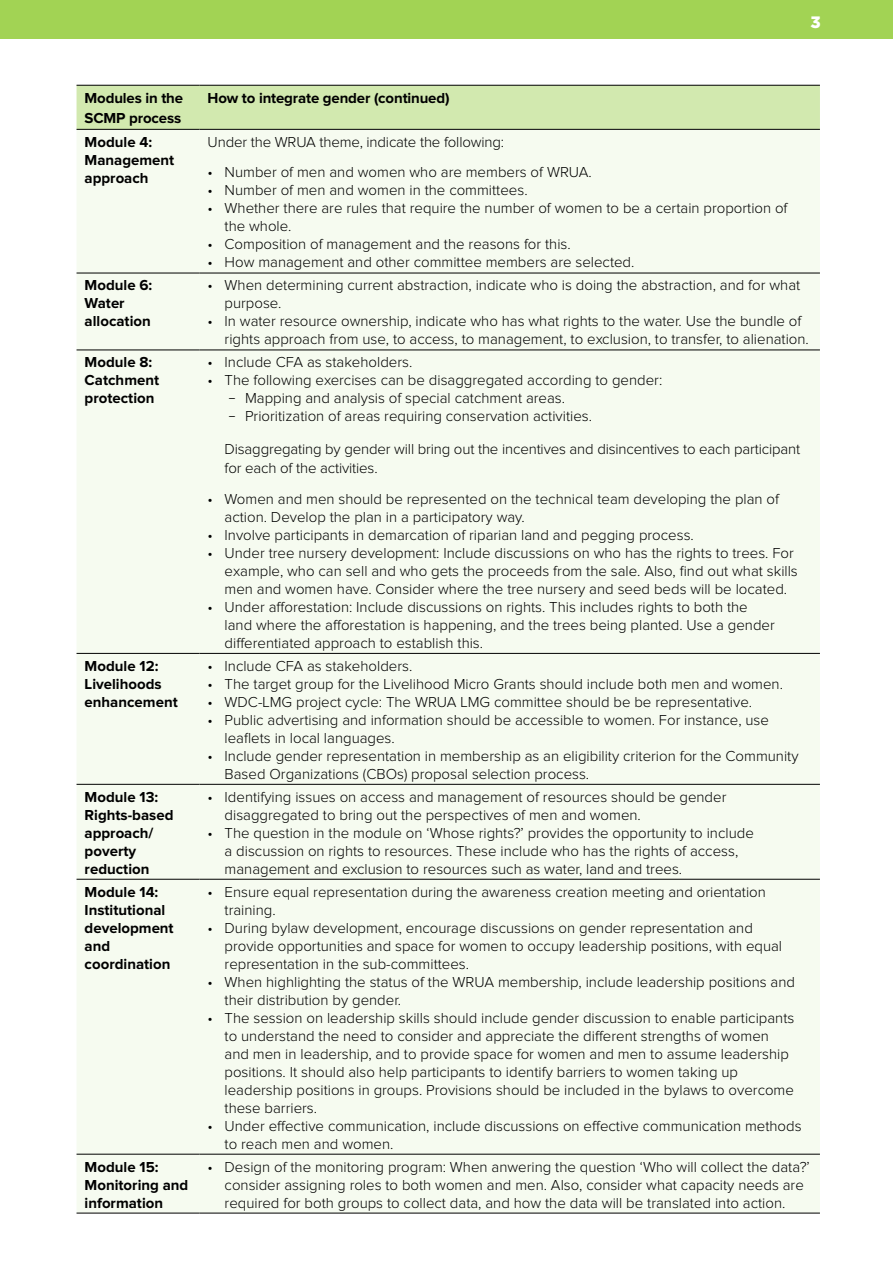
<style>
.page{position:relative;width:893px;height:1263px;background:#fff}
.page>*{position:absolute;margin:0;border:0;box-sizing:border-box;transform-origin:0 0}
.t1{font:900 16.5px "Gotham";color:#fff}
.t2{font:300 15px/18px "Proxima Nova";color:#000}
.t3{font:700 15px/18px "Proxima Nova";color:#000}
.s1{font-family:"Gotham"}
</style>
<div class="page">
<div style="left:0;top:0;width:893px;height:39px;background:#a2d354"></div>
<div style="left:77px;top:86px;width:743px;height:43px;background:#d2e9af"></div>
<div style="left:77px;top:130px;width:743px;height:1083px;background:#f6fbf0"></div>
<hr style="left:77px;top:273px;width:122px;height:1px;background:#000">
<hr style="left:199px;top:273px;width:621px;height:1px;background:#000">
<hr style="left:77px;top:350px;width:122px;height:1px;background:#000">
<hr style="left:199px;top:350px;width:621px;height:1px;background:#000">
<hr style="left:77px;top:653px;width:122px;height:1px;background:#000">
<hr style="left:199px;top:653px;width:621px;height:1px;background:#000">
<hr style="left:77px;top:784px;width:122px;height:1px;background:#000">
<hr style="left:199px;top:784px;width:621px;height:1px;background:#000">
<hr style="left:77px;top:879px;width:122px;height:1px;background:#000">
<hr style="left:199px;top:879px;width:621px;height:1px;background:#000">
<hr style="left:77px;top:1154px;width:122px;height:1px;background:#000">
<hr style="left:199px;top:1154px;width:621px;height:1px;background:#000">
<hr style="left:77px;top:1213px;width:122px;height:1px;background:#000">
<hr style="left:199px;top:1213px;width:621px;height:1px;background:#000">
<hr style="left:77px;top:85px;width:122px;height:1px;background:#000">
<hr style="left:199px;top:85px;width:621px;height:1px;background:#000">
<hr style="left:77px;top:129px;width:122px;height:1px;background:#000">
<hr style="left:199px;top:129px;width:621px;height:1px;background:#000">
<p class="t1" style="left:810px;top:11px;width:12px">3</p>
<p class="t3" style="left:85px;top:89px;width:100px;line-height:19.5px">Modules in the<br>SCMP process</p>
<p class="t3" style="left:208px;top:90px;width:243px">How to integrate gender (continued)</p>
<p class="t3" style="left:85px;top:133px;width:91px">Module 4:<br>Management approach</p>
<p class="t2" style="left:208px;top:133px;width:298px">Under the WRUA theme, indicate the following:</p>
<p class="t2" style="left:208px;top:164px;width:386px">• Number of men and women who are members of WRUA.</p>
<p class="t2" style="left:208px;top:182px;width:322px">• Number of men and women in the committees.</p>
<p class="t2" style="left:225px;top:200px;width:564px;text-indent:-17px">• Whether there are rules that require the number of women to be a certain proportion of the whole.</p>
<p class="t2" style="left:208px;top:236px;width:365px">• Composition of management and the reasons for this.</p>
<p class="t2" style="left:208px;top:254px;width:428px">• How management and other committee members are selected.</p>
<p class="t3" style="left:85px;top:277px;width:69px">Module 6:<br>Water allocation</p>
<p class="t2" style="left:225px;top:277px;width:577px;text-indent:-17px">• When determining current abstraction, indicate who is doing the abstraction, and for what purpose.</p>
<p class="t2" style="left:225px;top:313px;width:586px;text-indent:-17px">• In water resource ownership, indicate who has what rights to the water. Use the bundle of rights approach from use, to access, to management, to exclusion, to transfer, to alienation.</p>
<p class="t3" style="left:85px;top:354px;width:76px">Module 8:<br>Catchment protection</p>
<p class="t2" style="left:208px;top:354px;width:206px">• Include CFA as stakeholders.</p>
<p class="t2" style="left:208px;top:372px;width:456px">• The following exercises can be disaggregated according to gender:</p>
<p class="t2" style="left:228px;top:390px;width:339px"><span class="s1">–</span> Mapping and analysis of special catchment areas.</p>
<p class="t2" style="left:225px;top:401px;width:577px;line-height:32.2px"><span class="s1">–</span> Prioritization of areas requiring conservation activities.<br>Disaggregating by gender will bring out the incentives and disincentives to each participant</p>
<p class="t2" style="left:225px;top:460px;width:155px">for each of the activities.</p>
<p class="t2" style="left:225px;top:490px;width:556px;text-indent:-17px">• Women and men should be represented on the technical team developing the plan of action. Develop the plan in a participatory way.</p>
<p class="t2" style="left:208px;top:526px;width:488px">• Involve participants in demarcation of riparian land and pegging process.</p>
<p class="t2" style="left:225px;top:544px;width:575px;text-indent:-17px">• Under tree nursery development: Include discussions on who has the rights to trees. For example, who can sell and who gets the proceeds from the sale. Also, find out what skills men and women have. Consider where the tree nursery and seed beds will be located.</p>
<p class="t2" style="left:225px;top:598px;width:552px;text-indent:-17px">• Under afforestation: Include discussions on rights. This includes rights to both the land where the afforestation is happening, and the trees being planted. Use a gender differentiated approach to establish this.</p>
<p class="t3" style="left:85px;top:657px;width:95px">Module 12:<br>Livelihoods enhancement</p>
<p class="t2" style="left:208px;top:657px;width:206px">• Include CFA as stakeholders.</p>
<p class="t2" style="left:208px;top:675px;width:577px">• The target group for the Livelihood Micro Grants should include both men and women.</p>
<p class="t2" style="left:208px;top:693px;width:546px">• WDC-LMG project cycle: The WRUA LMG committee should be be representative.</p>
<p class="t2" style="left:225px;top:711px;width:546px;text-indent:-17px">• Public advertising and information should be accessible to women. For instance, use leaflets in local languages.</p>
<p class="t2" style="left:225px;top:747px;width:575px;text-indent:-17px">• Include gender representation in membership as an eligibility criterion for the Community<br>Based Organizations (CBOs) proposal selection process.</p>
<p class="t3" style="left:85px;top:788px;width:90px">Module 13:<br>Rights-based approach/ poverty reduction</p>
<p class="t2" style="left:225px;top:788px;width:503px;text-indent:-17px">• Identifying issues on access and management of resources should be gender disaggregated to bring out the perspectives of men and women.</p>
<p class="t2" style="left:225px;top:824px;width:531px;text-indent:-17px">• The question in the module on ‘Whose rights?’ provides the opportunity to include a discussion on rights to resources. These include who has the rights of access, management and exclusion to resources such as water, land and trees.</p>
<p class="t3" style="left:85px;top:883px;width:91px">Module 14:<br>Institutional development and coordination</p>
<p class="t2" style="left:225px;top:883px;width:543px;text-indent:-17px">• Ensure equal representation during the awareness creation meeting and orientation training.</p>
<p class="t2" style="left:225px;top:919px;width:559px;text-indent:-17px">• During bylaw development, encourage discussions on gender representation and provide opportunities and space for women to occupy leadership positions, with equal representation in the sub-committees.</p>
<p class="t2" style="left:225px;top:973px;width:572px;text-indent:-17px">• When highlighting the status of the WRUA membership, include leadership positions and their distribution by gender.</p>
<p class="t2" style="left:225px;top:1009px;width:571px;text-indent:-17px">• The session on leadership skills should include gender discussion to enable participants to understand the need to consider and appreciate the different strengths of women and men in leadership, and to provide space for women and men to assume leadership positions. It should also help participants to identify barriers to women taking up leadership positions in groups. Provisions should be included in the bylaws to overcome these barriers.</p>
<p class="t2" style="left:225px;top:1117px;width:579px;text-indent:-17px">• Under effective communication, include discussions on effective communication methods to reach men and women.</p>
<p class="t3" style="left:85px;top:1158px;width:105px">Module 15:<br>Monitoring and information</p>
<p class="t2" style="left:225px;top:1158px;width:587px;text-indent:-17px">• Design of the monitoring program: When anwering the question ‘Who will collect the data?’ consider assigning roles to both women and men. Also, consider what capacity needs are required for both groups to collect data, and how the data will be translated into action.</p>
</div>
